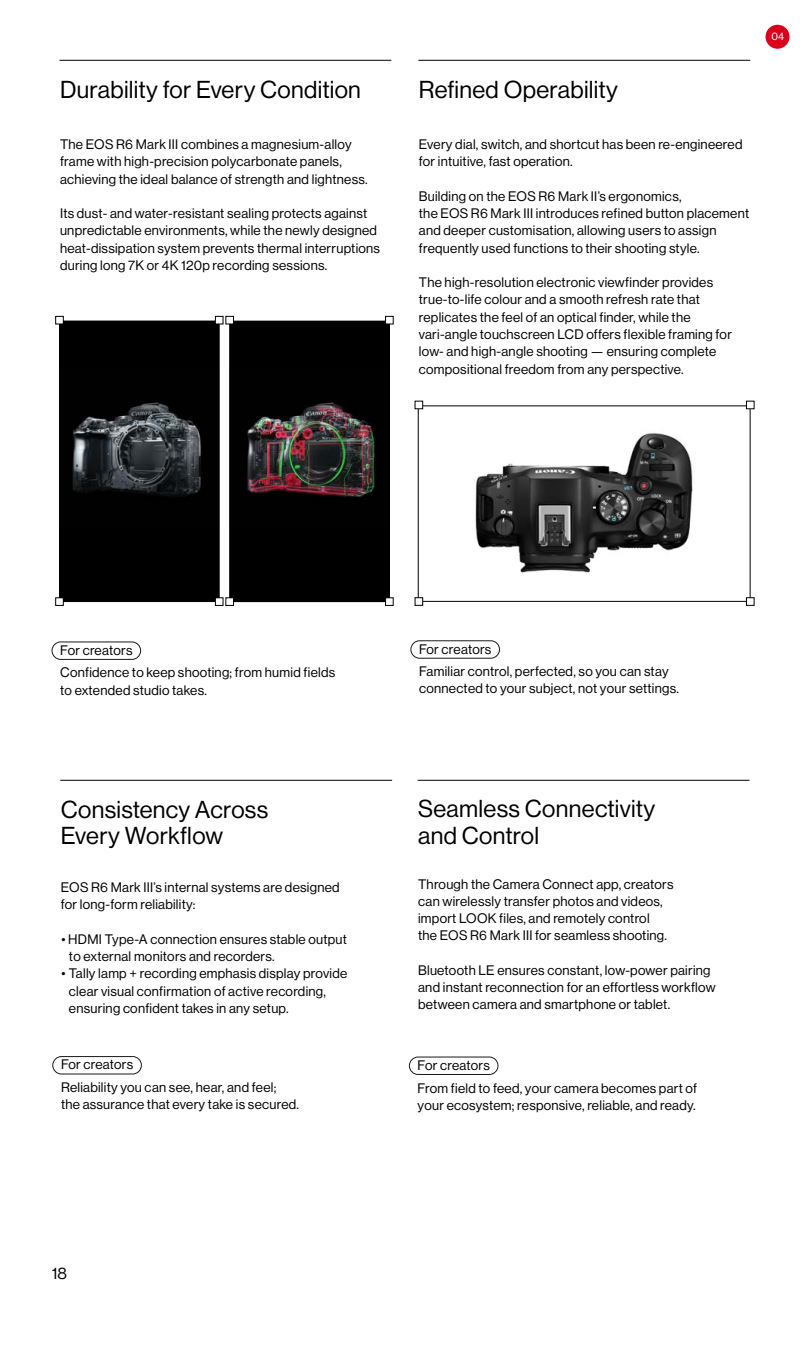
<style>
.page{position:relative;width:810px;height:1350px;background:#fff}
.page>*{position:absolute;margin:0;border:0;box-sizing:border-box;transform-origin:0 0}
.t1{font:24px/26.2px "N Haas Grotesk DS Pro 55 Rg";letter-spacing:.015em;color:#000}
.t2{font:16.35px "N Haas Grotesk DS Pro 55 Rg";color:#000}
.t3{font:13.5px/17.2px "N Haas Grotesk DS Pro 55 Rg";letter-spacing:.02em;color:#000}
.t4{font:10.65px "N Haas Grotesk DS Pro 55 Rg";color:#fff}
</style>
<div class="page">
<div style="left:230px;top:321px;width:159px;height:281px;background:#000"></div>
<div style="left:230px;top:321px;width:160px;height:281px;border:1px solid #000"></div>
<div style="left:226px;top:316px;width:7px;height:8px;background:#fff"></div>
<div style="left:226px;top:316px;width:8px;height:8px;border:1px solid #000"></div>
<div style="left:386px;top:316px;width:7px;height:8px;background:#fff"></div>
<div style="left:385px;top:316px;width:8px;height:8px;border:1px solid #000"></div>
<div style="left:226px;top:598px;width:7px;height:7px;background:#fff"></div>
<div style="left:226px;top:598px;width:8px;height:8px;border:1px solid #000"></div>
<div style="left:386px;top:598px;width:7px;height:7px;background:#fff"></div>
<div style="left:385px;top:598px;width:8px;height:8px;border:1px solid #000"></div>
<img style="left:231px;top:368px;width:158px;height:159px">
<img style="left:420px;top:408px;width:328px;height:192px">
<div style="left:418px;top:406px;width:332px;height:196px;border:1px solid #000"></div>
<hr style="left:60px;top:60px;width:331px;height:1px;background:#000">
<hr style="left:418px;top:60px;width:332px;height:1px;background:#000">
<hr style="left:60px;top:780px;width:332px;height:1px;background:#000">
<div style="left:52px;top:1056px;width:90px;height:18px;border:1px solid #1a1a1a;border-radius:9px"></div>
<hr style="left:418px;top:780px;width:332px;height:1px;background:#000">
<div style="left:409px;top:1057px;width:89px;height:18px;border:1px solid #1a1a1a;border-radius:9px"></div>
<div style="left:52px;top:642px;width:89px;height:18px;border:1px solid #1a1a1a;border-radius:9px"></div>
<div style="left:411px;top:640px;width:89px;height:18px;border:1px solid #1a1a1a;border-radius:9px"></div>
<div style="left:766px;top:25px;width:24px;height:24px;background:#da001c;border-radius:50%"></div>
<div style="left:59px;top:321px;width:160px;height:281px;background:#000"></div>
<div style="left:56px;top:316px;width:7px;height:8px;background:#fff"></div>
<div style="left:55px;top:316px;width:9px;height:8px;border:1px solid #000"></div>
<div style="left:215px;top:316px;width:8px;height:8px;background:#fff"></div>
<div style="left:215px;top:316px;width:8px;height:8px;border:1px solid #000"></div>
<div style="left:56px;top:598px;width:7px;height:7px;background:#fff"></div>
<div style="left:55px;top:598px;width:9px;height:8px;border:1px solid #000"></div>
<div style="left:215px;top:598px;width:8px;height:7px;background:#fff"></div>
<div style="left:215px;top:598px;width:8px;height:8px;border:1px solid #000"></div>
<img style="left:72px;top:402px;width:130px;height:95px">
<div style="left:415px;top:401px;width:8px;height:8px;background:#fff"></div>
<div style="left:415px;top:401px;width:8px;height:8px;border:1px solid #000"></div>
<div style="left:415px;top:598px;width:8px;height:7px;background:#fff"></div>
<div style="left:415px;top:598px;width:8px;height:8px;border:1px solid #000"></div>
<div style="left:746px;top:401px;width:8px;height:8px;background:#fff"></div>
<div style="left:746px;top:401px;width:8px;height:8px;border:1px solid #000"></div>
<div style="left:746px;top:598px;width:8px;height:7px;background:#fff"></div>
<div style="left:746px;top:598px;width:8px;height:8px;border:1px solid #000"></div>
<h1 class="t1" style="left:60px;top:77px;width:302px">Durability for Every Condition</h1>
<p class="t3" style="left:60px;top:136px;width:309px">The EOS R6 Mark III combines a magnesium-alloy frame with high-precision polycarbonate panels, achieving the ideal balance of strength and lightness.</p>
<p class="t3" style="left:60px;top:205px;width:322px">Its dust- and water-resistant sealing protects against unpredictable environments, while the newly designed heat-dissipation system prevents thermal interruptions during long 7K or 4K 120p recording sessions.</p>
<h1 class="t1" style="left:419px;top:77px;width:201px">Refined Operability</h1>
<p class="t3" style="left:419px;top:136px;width:325px">Every dial, switch, and shortcut has been re-engineered for intuitive, fast operation.</p>
<p class="t3" style="left:419px;top:188px;width:332px">Building on the EOS R6 Mark II’s ergonomics,<br>the EOS R6 Mark III introduces refined button placement and deeper customisation, allowing users to assign frequently used functions to their shooting style.</p>
<p class="t3" style="left:419px;top:274px;width:315px">The high-resolution electronic viewfinder provides true-to-life colour and a smooth refresh rate that replicates the feel of an optical finder, while the vari-angle touchscreen LCD offers flexible framing for low- and high-angle shooting — ensuring complete compositional freedom from any perspective.</p>
<p class="t4" style="left:772px;top:31px;width:14px">04</p>
<p class="t3" style="left:60px;top:639px;width:276px;line-height:22.5px">For creators<br>Confidence to keep shooting; from humid fields</p>
<p class="t3" style="left:60px;top:681px;width:148px">to extended studio takes.</p>
<h1 class="t1" style="left:61px;top:797px;width:209px">Consistency Across<br>Every Workflow</h1>
<p class="t3" style="left:61px;top:879px;width:280px">EOS R6 Mark III’s internal systems are designed for long-form reliability:</p>
<p class="t3" style="left:69px;top:931px;width:280px;text-indent:-7px">• HDMI Type-A connection ensures stable output to external monitors and recorders.</p>
<p class="t3" style="left:69px;top:965px;width:280px;text-indent:-8px">• Tally lamp + recording emphasis display provide clear visual confirmation of active recording, ensuring confident takes in any setup.</p>
<p class="t3" style="left:61px;top:1053px;width:217px;line-height:22.5px">For creators<br>Reliability you can see, hear, and feel;</p>
<p class="t3" style="left:61px;top:1096px;width:240px">the assurance that every take is secured.</p>
<p class="t2" style="left:52px;top:1264px;width:17px">18</p>
<p class="t3" style="left:419px;top:638px;width:251px;line-height:22.5px">For creators<br>Familiar control, perfected, so you can stay</p>
<p class="t3" style="left:419px;top:680px;width:261px">connected to your subject, not your settings.</p>
<h1 class="t1" style="left:418px;top:796px;width:239px">Seamless Connectivity and Control</h1>
<p class="t3" style="left:418px;top:875px;width:257px">Through the Camera Connect app, creators can wirelessly transfer photos and videos, import LOOK files, and remotely control<br>the EOS R6 Mark III for seamless shooting.</p>
<p class="t3" style="left:418px;top:962px;width:299px">Bluetooth LE ensures constant, low-power pairing and instant reconnection for an effortless workflow between camera and smartphone or tablet.</p>
<p class="t3" style="left:418px;top:1054px;width:281px;line-height:22.5px">For creators<br>From field to feed, your camera becomes part of</p>
<p class="t3" style="left:418px;top:1097px;width:280px">your ecosystem; responsive, reliable, and ready.</p>
</div>
